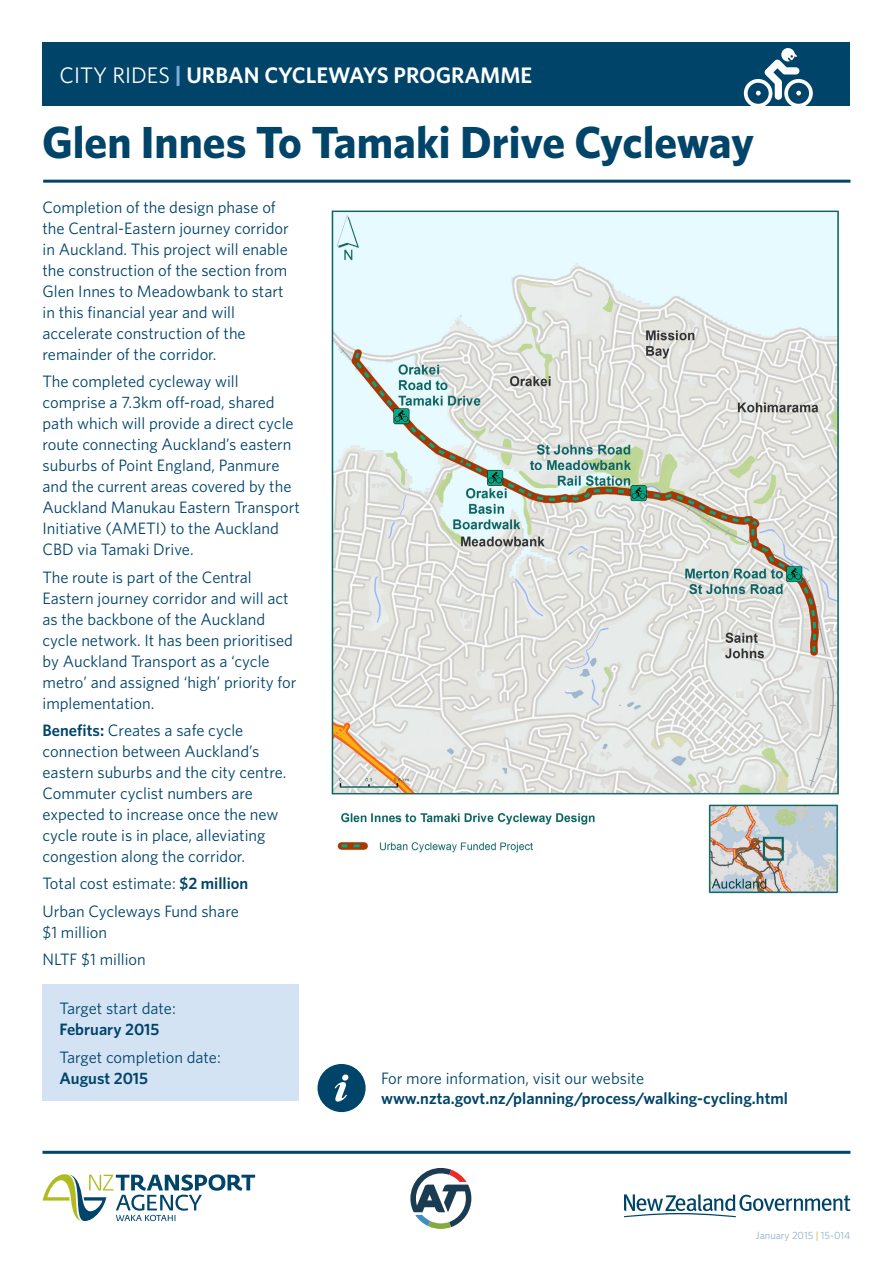
<style>
.page{position:relative;width:893px;height:1263px;background:#fff}
.page>*{position:absolute;margin:0;border:0;box-sizing:border-box;transform-origin:0 0}
.t1{font:700 45px "Whitney";color:#00446a}
.t2{font:600 22.5px "Whitney";color:#fff}
.body{font:16.5px/21px "Whitney";color:#00446a}
.body-2{font:600 16.5px/19.5px "Whitney";color:#00446a}
.body-3{font:10.5px "Whitney";color:#90b1c9}
.s1{font-weight:400}
.s2{font-weight:700;color:#79aede}
.s3{font-weight:600}
.s4{color:#aebc21}
</style>
<div class="page">
<hr style="left:43px;top:1151px;width:807px;height:3px;background:#00446a">
<hr style="left:43px;top:180px;width:807px;height:3px;background:#00446a">
<svg style="left:43px;top:1174px;width:212px;height:48px"></svg>
<div style="left:43px;top:984px;width:256px;height:116px;background:#d4e3f4"></div>
<img style="left:331px;top:210px;width:508px;height:684px">
<div style="left:317px;top:1064px;width:49px;height:48px;background:#00446a;border-radius:50%"></div>
<svg style="left:335px;top:1074px;width:13px;height:27px"></svg>
<div style="left:43px;top:43px;width:807px;height:63px;background:#00446a"></div>
<svg style="left:624px;top:1194px;width:226px;height:23px"></svg>
<svg style="left:744px;top:48px;width:69px;height:58px"></svg>
<svg style="left:410px;top:1168px;width:61px;height:61px"></svg>
<p class="t2" style="left:60px;top:62px;width:474px"><span class="s1">CITY RIDES</span> <span class="s2">|</span> URBAN CYCLEWAYS PROGRAMME</p>
<p class="t1" style="left:42px;top:115px;width:713px">Glen Innes To Tamaki Drive Cycleway</p>
<p class="body" style="left:43px;top:196px;width:248px">Completion of the design phase of the Central-Eastern journey corridor in Auckland. This project will enable the construction of the section from Glen Innes to Meadowbank to start in this financial year and will accelerate construction of the remainder of the corridor.</p>
<p class="body" style="left:43px;top:371px;width:259px">The completed cycleway will comprise a 7.3km off-road, shared path which will provide a direct cycle route connecting Auckland’s eastern suburbs of Point England, Panmure and the current areas covered by the Auckland Manukau Eastern Transport Initiative (AMETI) to the Auckland CBD via Tamaki Drive.</p>
<p class="body" style="left:43px;top:566px;width:255px">The route is part of the Central<br>Eastern journey corridor and will act as the backbone of the Auckland cycle network. It has been prioritised by Auckland Transport as a ‘cycle metro’ and assigned ‘high’ priority for implementation.</p>
<p class="body" style="left:43px;top:720px;width:245px"><span class="s3">Benefits:</span> Creates a safe cycle connection between Auckland’s eastern suburbs and the city centre.<br>Commuter cyclist numbers are expected to increase once the new cycle route is in place, alleviating congestion along the corridor.</p>
<p class="body" style="left:43px;top:873px;width:207px">Total cost estimate: <span class="s3">$2 million</span></p>
<p class="body" style="left:43px;top:900px;width:198px">Urban Cycleways Fund share $1 million</p>
<p class="body" style="left:43px;top:949px;width:105px">NLTF $1 million</p>
<p class="body" style="left:60px;top:998px;width:118px">Target start date:<br><span class="s3">February 2015</span></p>
<p class="body" style="left:60px;top:1046px;width:163px">Target completion date:<br><span class="s3">August 2015</span></p>
<p class="body-2" style="left:381px;top:1068px;width:409px"><span class="s1">For more information, visit our website </span>www.nzta.govt.nz/planning/process/walking-cycling.html</p>
<p class="body-3" style="left:756px;top:1229px;width:96px">January 2015 <span class="s4">|</span> 15-014</p>
</div>
